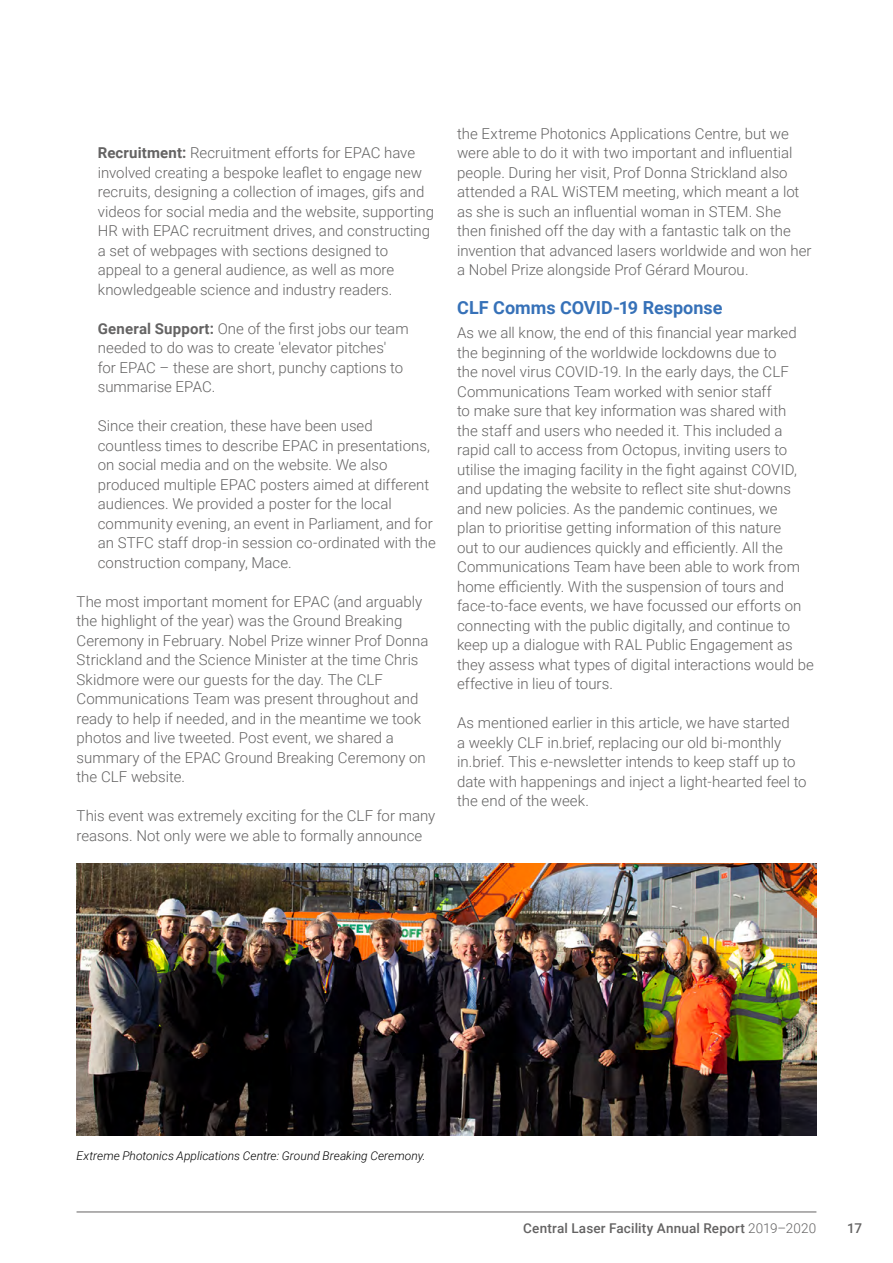
<style>
.page{position:relative;width:893px;height:1263px;background:#fff}
.page>*{position:absolute;margin:0;border:0;box-sizing:border-box;transform-origin:0 0}
.Sub_heading{font:700 18px "Roboto";color:#3671b8}
.Body_Copy{font:300 15px/19.5px "Roboto";color:#646363}
.t1{font:500 13.5px "Roboto";letter-spacing:.015em;color:#646363}
.t2{font:italic 300 12px "Roboto";color:#000}
.s1{font-weight:700}
.s2{font-weight:300}
</style>
<div class="page">
<hr style="left:77px;top:1211px;width:739px;height:1px;background:#646363">
<img style="left:77px;top:863px;width:739px;height:272px">
<p class="Body_Copy" style="left:98px;top:143px;width:338px"><span class="s1">Recruitment:</span> Recruitment efforts for EPAC have involved creating a bespoke leaflet to engage new recruits, designing a collection of images, gifs and videos for social media and the website, supporting HR with EPAC recruitment drives, and constructing a set of webpages with sections designed to appeal to a general audience, as well as more knowledgeable science and industry readers.</p>
<p class="Body_Copy" style="left:98px;top:318px;width:312px"><span class="s1">General Support:</span> One of the first jobs our team needed to do was to create 'elevator pitches'<br>for EPAC – these are short, punchy captions to summarise EPAC.</p>
<p class="Body_Copy" style="left:98px;top:416px;width:340px">Since their creation, these have been used countless times to describe EPAC in presentations, on social media and on the website. We also produced multiple EPAC posters aimed at different audiences. We provided a poster for the local community evening, an event in Parliament, and for an STFC staff drop-in session co-ordinated with the construction company, Mace.</p>
<p class="Body_Copy" style="left:77px;top:591px;width:353px">The most important moment for EPAC (and arguably the highlight of the year) was the Ground Breaking Ceremony in February. Nobel Prize winner Prof Donna Strickland and the Science Minister at the time Chris Skidmore were our guests for the day. The CLF Communications Team was present throughout and ready to help if needed, and in the meantime we took photos and live tweeted. Post event, we shared a summary of the EPAC Ground Breaking Ceremony on the CLF website.</p>
<p class="Body_Copy" style="left:77px;top:806px;width:360px">This event was extremely exciting for the CLF for many reasons. Not only were we able to formally announce</p>
<p class="Body_Copy" style="left:457px;top:123px;width:356px">the Extreme Photonics Applications Centre, but we were able to do it with two important and influential people. During her visit, Prof Donna Strickland also attended a RAL WiSTEM meeting, which meant a lot as she is such an influential woman in STEM. She then finished off the day with a fantastic talk on the invention that advanced lasers worldwide and won her a Nobel Prize alongside Prof Gérard Mourou.</p>
<p class="Sub_heading" style="left:457px;top:295px;width:267px">CLF Comms COVID-19 Response</p>
<p class="Body_Copy" style="left:457px;top:322px;width:358px">As we all know, the end of this financial year marked the beginning of the worldwide lockdowns due to<br>the novel virus COVID-19. In the early days, the CLF Communications Team worked with senior staff<br>to make sure that key information was shared with<br>the staff and users who needed it. This included a rapid call to access from Octopus, inviting users to utilise the imaging facility in the fight against COVID, and updating the website to reflect site shut-downs and new policies. As the pandemic continues, we<br>plan to prioritise getting information of this nature<br>out to our audiences quickly and efficiently. All the Communications Team have been able to work from home efficiently. With the suspension of tours and face-to-face events, we have focussed our efforts on connecting with the public digitally, and continue to keep up a dialogue with RAL Public Engagement as they assess what types of digital interactions would be effective in lieu of tours.</p>
<p class="Body_Copy" style="left:457px;top:712px;width:351px">As mentioned earlier in this article, we have started<br>a weekly CLF in.brief, replacing our old bi-monthly in.brief. This e-newsletter intends to keep staff up to date with happenings and inject a light-hearted feel to the end of the week.</p>
<p class="t2" style="left:77px;top:1148px;width:351px">Extreme Photonics Applications Centre: Ground Breaking Ceremony.</p>
<p class="t1" style="left:523px;top:1218px;width:294px">Central Laser Facility Annual Report <span class="s2">2019–2020</span></p>
<p class="t1" style="left:847px;top:1218px;width:16px">17</p>
</div>
